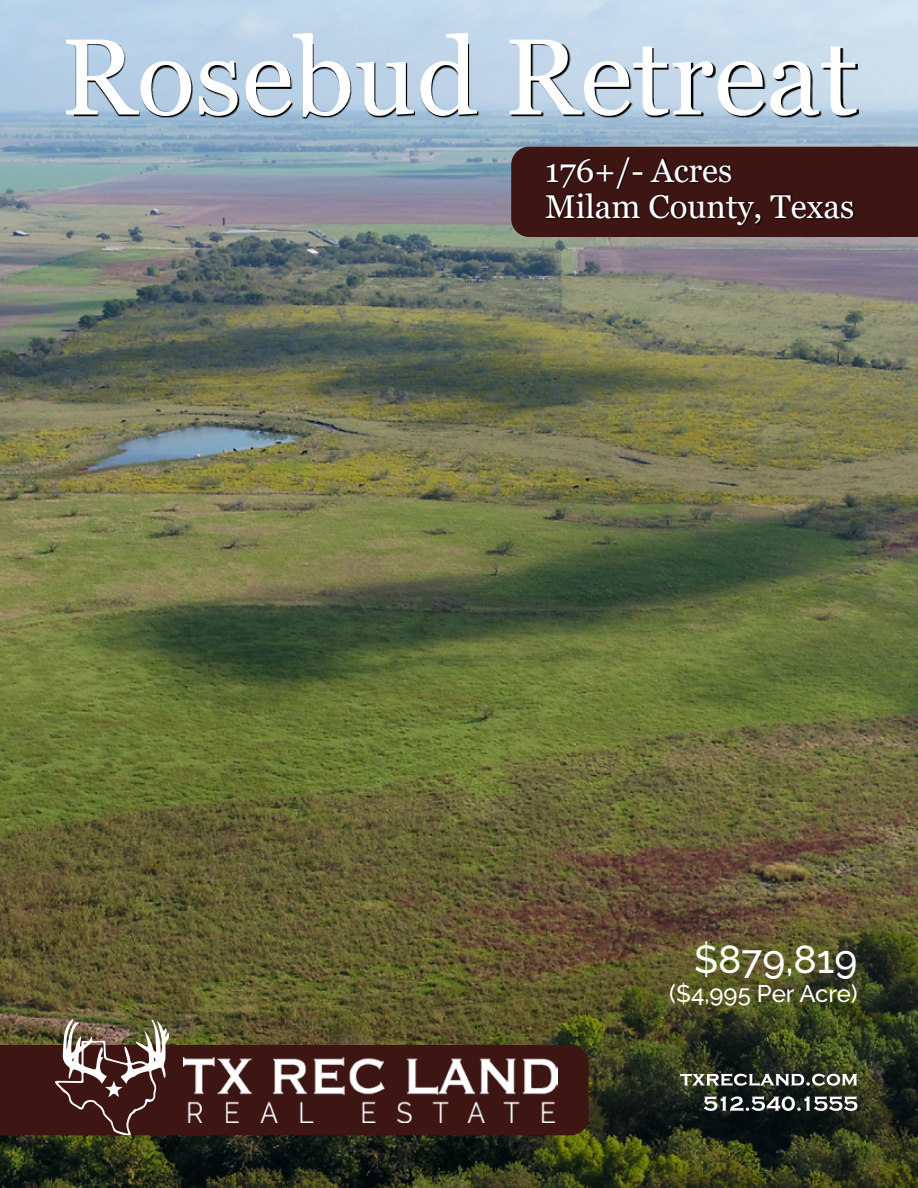
<style>
.page{position:relative;width:918px;height:1188px;background:#fff}
.page>*{position:absolute;margin:0;border:0;box-sizing:border-box;transform-origin:0 0}
.t1{font:108px "Georgia";color:#fff}
.t2{font:500 39px "Raleway";color:#fff}
.t3{font:33px/36px "Georgia";color:#fff}
.t4{font:500 24px "Raleway";color:#fff}
</style>
<div class="page">
<img style="left:0;top:192px;width:918px;height:996px">
<svg style="left:0;top:0;width:918px;height:192px;background:#a9c1d5"></svg>
<div style="left:0;top:1045px;width:589px;height:90px;background:#3d1513"></div>
<img style="left:183px;top:1058px;width:375px;height:64px">
<svg style="left:704px;top:1096px;width:153px;height:15px"></svg>
<svg style="left:680px;top:1073px;width:177px;height:13px"></svg>
<div style="left:511px;top:147px;width:407px;height:90px;background:#3d1513"></div>
<svg style="left:545px;top:156px;width:311px;height:70px;background:#341110"></svg>
<svg style="left:55px;top:1019px;width:114px;height:116px;background:#694e47"></svg>
<svg style="left:74px;top:44px;width:784px;height:74px;background:#8393a1"></svg>
<h1 class="t1" style="left:61px;top:12px;width:798px">Rosebud Retreat</h1>
<p class="t3" style="left:545px;top:153px;width:311px">176+/- Acres<br>Milam County, Texas</p>
<p class="t2" style="left:694px;top:937px;width:165px">$879,819</p>
<p class="t4" style="left:669px;top:980px;width:190px">($4,995 Per Acre)</p>
</div>
